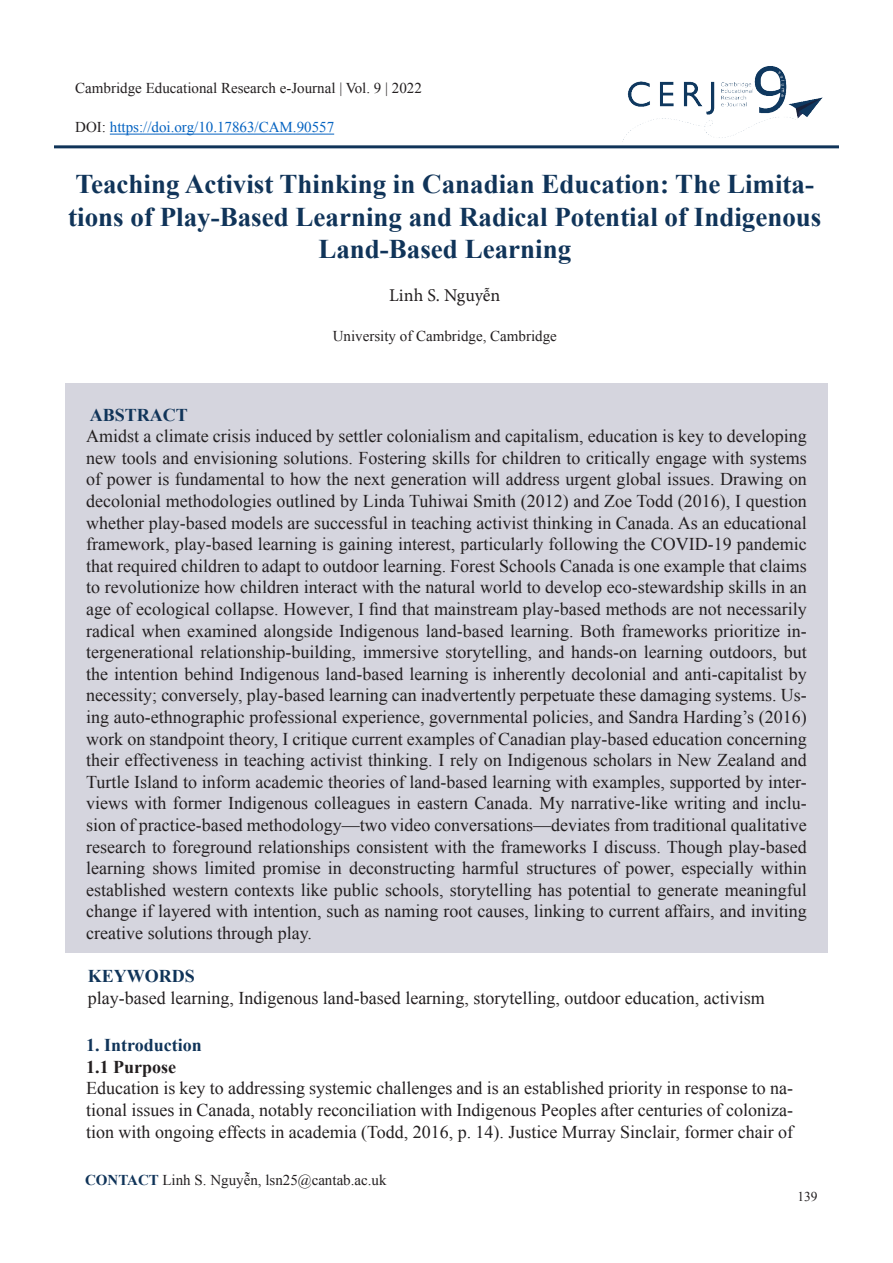
<style>
.page{position:relative;width:893px;height:1263px;background:#fff}
.page>*{position:absolute;margin:0;border:0;box-sizing:border-box;transform-origin:0 0}
.t1{font:700 27px/32.4px "Times New Roman";color:#103459;text-align:center}
.Main_text{font:18px/21.6px "Times New Roman";color:#231f20;text-align:justify}
.Heading_1{font:700 18px "Times New Roman";color:#103459}
.Author{font:18px "Minion Pro";color:#231f20}
.Heading_2{font:700 18px "Times New Roman";color:#231f20}
.Footer_text{font:15px "Times New Roman";color:#231f20}
.Footer_text-2{font:15px "Times New Roman";color:#0563c1}
.Institution{font:15px "Times New Roman";color:#231f20}
.t2{font:13.5px "Times New Roman";color:#231f20}
.s1{color:#231f20}
.s2{font-weight:700;color:#103459}
</style>
<div class="page">
<img style="left:623px;top:66px;width:200px;height:74px">
<hr style="left:110px;top:134px;width:224px;height:1px;background:#0563c1">
<hr style="left:54px;top:145px;width:785px;height:3px;background:#103459">
<div style="left:65px;top:383px;width:763px;height:569px;background:#d5d5de"></div>
<p class="Footer_text" style="left:75px;top:78px;width:348px">Cambridge Educational Research e-Journal | Vol. 9 | 2022</p>
<p class="Footer_text-2" style="left:75px;top:117px;width:260px"><span class="s1">DOI:</span> https://doi.org/10.17863/CAM.90557</p>
<p class="t1" style="left:68px;top:167px;width:755px">Teaching Activist Thinking in Canadian Education: The Limita&shy;tions of Play-Based Learning and Radical Potential of Indigenous<br>Land-Based Learning</p>
<p class="Author" style="left:389px;top:283px;width:113px">Linh S. Nguyễn</p>
<p class="Institution" style="left:333px;top:326px;width:226px">University of Cambridge, Cambridge</p>
<p class="Heading_1" style="left:90px;top:402px;width:100px">ABSTRACT</p>
<p class="Main_text" style="left:86px;top:425px;width:722px">Amidst a climate crisis induced by settler colonialism and capitalism, education is key to developing new tools and envisioning solutions. Fostering skills for children to critically engage with systems of power is fundamental to how the next generation will address urgent global issues. Drawing on decolonial methodologies outlined by Linda Tuhiwai Smith (2012) and Zoe Todd (2016), I question whether play-based models are successful in teaching activist thinking in Canada. As an educational framework, play-based learning is gaining interest, particularly following the COVID-19 pandemic that required children to adapt to outdoor learning. Forest Schools Canada is one example that claims to revolutionize how children interact with the natural world to develop eco-stewardship skills in an age of ecological collapse. However, I find that mainstream play-based methods are not necessarily radical when examined alongside Indigenous land-based learning. Both frameworks prioritize in&shy;tergenerational relationship-building, immersive storytelling, and hands-on learning outdoors, but the intention behind Indigenous land-based learning is inherently decolonial and anti-capitalist by necessity; conversely, play-based learning can inadvertently perpetuate these damaging systems. Us&shy;ing auto-ethnographic professional experience, governmental policies, and Sandra Harding’s (2016) work on standpoint theory, I critique current examples of Canadian play-based education concerning their effectiveness in teaching activist thinking. I rely on Indigenous scholars in New Zealand and Turtle Island to inform academic theories of land-based learning with examples, supported by inter&shy;views with former Indigenous colleagues in eastern Canada. My narrative-like writing and inclu&shy;sion of practice-based methodology—two video conversations—deviates from traditional qualitative research to foreground relationships consistent with the frameworks I discuss. Though play-based learning shows limited promise in deconstructing harmful structures of power, especially within established western contexts like public schools, storytelling has potential to generate meaningful change if layered with intention, such as naming root causes, linking to current affairs, and inviting creative solutions through play.</p>
<p class="Heading_1" style="left:88px;top:963px;width:109px">KEYWORDS</p>
<p class="Main_text" style="left:88px;top:986px;width:678px">play-based learning, Indigenous land-based learning, storytelling, outdoor education, activism</p>
<p class="Heading_1" style="left:86px;top:1033px;width:117px">1. Introduction</p>
<p class="Heading_2" style="left:86px;top:1054px;width:92px">1.1 Purpose</p>
<p class="Main_text" style="left:86px;top:1077px;width:708px">Education is key to addressing systemic challenges and is an established priority in response to na&shy;tional issues in Canada, notably reconciliation with Indigenous Peoples after centuries of coloniza&shy;tion with ongoing effects in academia (Todd, 2016, p. 14). Justice Murray Sinclair, former chair of</p>
<p class="Footer_text" style="left:85px;top:1170px;width:303px"><span class="s2">CONTACT</span> Linh S. Nguyễn, lsn25@cantab.ac.uk</p>
<p class="t2" style="left:797px;top:1188px;width:22px">139</p>
</div>
